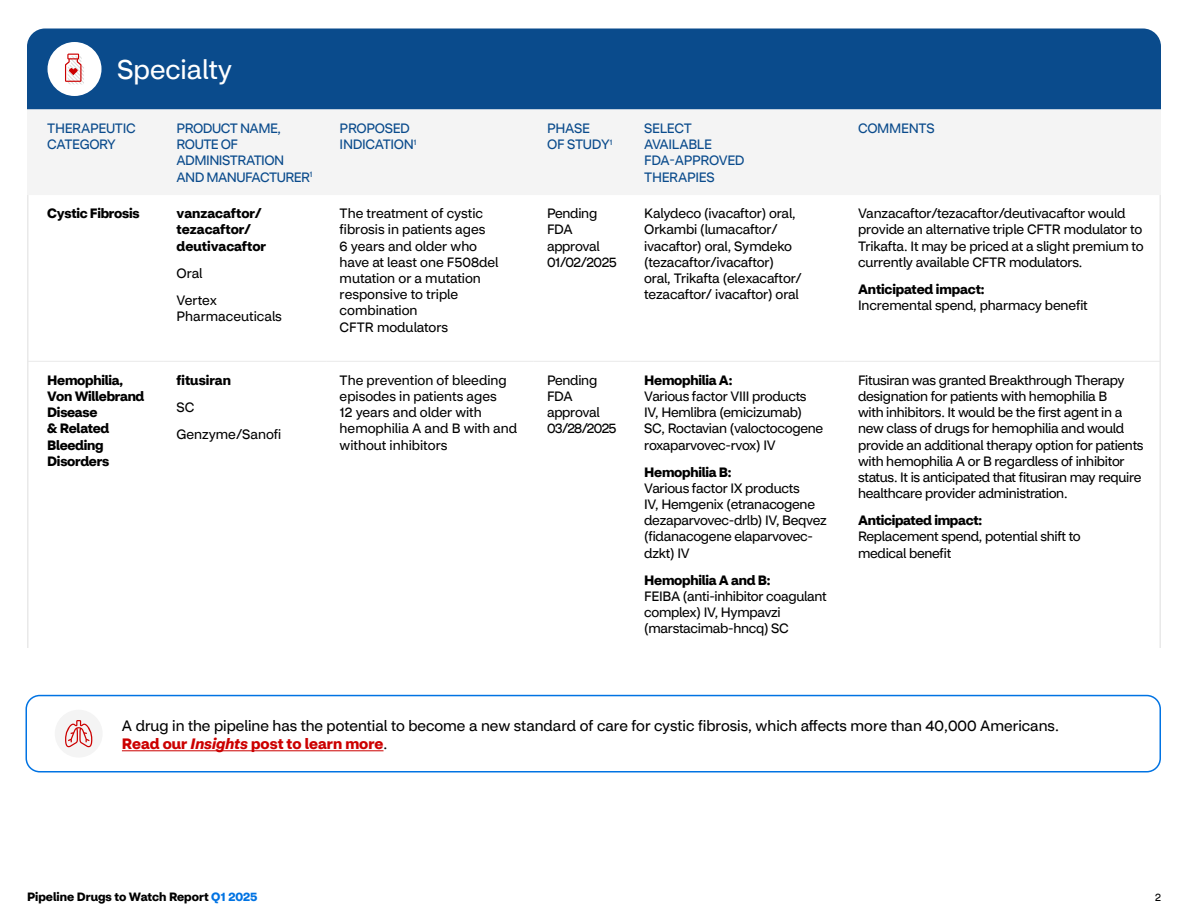
<style>
.page{position:relative;width:1188px;height:918px;background:#fff}
.page>*{position:absolute;margin:0;border:0;box-sizing:border-box;transform-origin:0 0}
.Pg_Header{font:27px "CVS Health Sans";color:#fff}
.TBody{font:15px/18px "CVS Health Sans";color:#000}
.TBody-2{font:13.5px/16.2px "CVS Health Sans";letter-spacing:-.02em;color:#000}
.TBody-3{font:13.5px/16.2px "CVS Health Sans";color:#000}
.THeader{font:13.5px/16.2px "CVS Health Sans";letter-spacing:-.025em;color:#0a4b8c}
.TBody-4{font:700 13.5px/16.2px "CVS Health Sans";letter-spacing:-.02em;color:#000}
.TBody-5{font:700 13.5px/16.2px "CVS Health Sans";color:#000}
.t1{font:700 12px "CVS Health Sans";color:#000}
.t2{font:10.5px "CVS Health Sans";color:#000}
.s1{font-weight:700}
.s2{font-weight:700;color:#c00}
.s3{font-weight:700;font-style:italic;color:#c00}
.s4{color:#0073e3}
</style>
<div class="page">
<div style="left:27px;top:28px;width:1134px;height:82px;background:#0a4b8c"></div>
<div style="left:48px;top:42px;width:54px;height:54px;background:#fff;border-radius:50%"></div>
<svg style="left:65px;top:54px;width:19px;height:30px"></svg>
<div style="left:27px;top:110px;width:1134px;height:85px;background:#f4f4f4"></div>
<hr style="left:27px;top:361px;width:136px;height:1px;background:#e9e9e9">
<hr style="left:163px;top:361px;width:163px;height:1px;background:#e9e9e9">
<hr style="left:326px;top:361px;width:208px;height:1px;background:#e9e9e9">
<hr style="left:534px;top:361px;width:97px;height:1px;background:#e9e9e9">
<hr style="left:631px;top:361px;width:214px;height:1px;background:#e9e9e9">
<hr style="left:845px;top:361px;width:316px;height:1px;background:#e9e9e9">
<hr style="left:122px;top:750px;width:262px;height:1px;background:#c00">
<div style="left:26px;top:695px;width:1135px;height:77px;border:2px solid #0073e3;border-radius:14px"></div>
<div style="left:55px;top:710px;width:48px;height:48px;background:#f4f4f4;border-radius:50%"></div>
<svg style="left:65px;top:720px;width:28px;height:27px"></svg>
<h2 class="Pg_Header" style="left:117px;top:53px;width:116px">Specialty</h2>
<p class="THeader" style="left:47px;top:120px;width:90px">THERAPEUTIC<br>CATEGORY</p>
<p class="THeader" style="left:177px;top:120px;width:138px">PRODUCT NAME,<br>ROUTE OF<br>ADMINISTRATION<br>AND MANUFACTURER<sup>1</sup></p>
<p class="THeader" style="left:340px;top:120px;width:79px">PROPOSED<br>INDICATION<sup>1</sup></p>
<p class="THeader" style="left:547px;top:120px;width:67px">PHASE<br>OF STUDY<sup>1</sup></p>
<p class="THeader" style="left:644px;top:120px;width:102px">SELECT<br>AVAILABLE<br>FDA-APPROVED<br>THERAPIES</p>
<p class="THeader" style="left:858px;top:120px;width:78px">COMMENTS</p>
<p class="TBody-4" style="left:47px;top:205px;width:94px">Cystic Fibrosis</p>
<p class="TBody-5" style="left:177px;top:205px;width:91px">vanzacaftor/ tezacaftor/ deutivacaftor</p>
<p class="TBody-2" style="left:177px;top:265px;width:28px">Oral</p>
<p class="TBody-3" style="left:177px;top:292px;width:107px">Vertex<br>Pharmaceuticals</p>
<p class="TBody-3" style="left:340px;top:205px;width:160px">The treatment of cystic fibrosis in patients ages<br>6 years and older who have at least one F508del mutation or a mutation responsive to triple combination<br>CFTR modulators</p>
<p class="TBody-2" style="left:547px;top:205px;width:71px">Pending<br>FDA approval<br>01/02/2025</p>
<p class="TBody-2" style="left:644px;top:205px;width:159px">Kalydeco (ivacaftor) oral,<br>Orkambi (lumacaftor/ ivacaftor) oral, Symdeko (tezacaftor/ivacaftor) oral, Trikafta (elexacaftor/ tezacaftor/ ivacaftor) oral</p>
<p class="TBody-2" style="left:858px;top:205px;width:287px">Vanzacaftor/tezacaftor/deutivacaftor would provide an alternative triple CFTR modulator to Trikafta. It may be priced at a slight premium to currently available CFTR modulators.</p>
<p class="TBody-2" style="left:858px;top:281px;width:231px"><span class="s1">Anticipated impact:<br></span>Incremental spend, pharmacy benefit</p>
<p class="TBody-4" style="left:47px;top:372px;width:99px">Hemophilia,<br>Von Willebrand<br>Disease<br>&amp; Related<br>Bleeding<br>Disorders</p>
<p class="TBody-5" style="left:177px;top:372px;width:56px">fitusiran</p>
<p class="TBody-2" style="left:177px;top:399px;width:19px">SC</p>
<p class="TBody-3" style="left:177px;top:426px;width:106px">Genzyme/Sanofi</p>
<p class="TBody-3" style="left:340px;top:372px;width:179px">The prevention of bleeding episodes in patients ages<br>12 years and older with hemophilia A and B with and without inhibitors</p>
<p class="TBody-2" style="left:547px;top:372px;width:71px">Pending<br>FDA approval<br>03/28/2025</p>
<p class="TBody-2" style="left:644px;top:372px;width:181px"><span class="s1">Hemophilia A:<br></span>Various factor VIII products<br>IV, Hemlibra (emicizumab)<br>SC, Roctavian (valoctocogene roxaparvovec-rvox) IV</p>
<p class="TBody-2" style="left:644px;top:464px;width:184px"><span class="s1">Hemophilia B:<br></span>Various factor IX products<br>IV, Hemgenix (etranacogene dezaparvovec-drlb) IV, Beqvez (fidanacogene elaparvovec&shy;dzkt) IV</p>
<p class="TBody-2" style="left:644px;top:572px;width:184px"><span class="s1">Hemophilia A and B:<br></span>FEIBA (anti-inhibitor coagulant complex) IV, Hympavzi (marstacimab-hncq) SC</p>
<p class="TBody-2" style="left:858px;top:372px;width:287px">Fitusiran was granted Breakthrough Therapy designation for patients with hemophilia B<br>with inhibitors. It would be the first agent in a new class of drugs for hemophilia and would provide an additional therapy option for patients with hemophilia A or B regardless of inhibitor status. It is anticipated that fitusiran may require healthcare provider administration.</p>
<p class="TBody-2" style="left:858px;top:512px;width:224px"><span class="s1">Anticipated impact:<br></span>Replacement spend, potential shift to medical benefit</p>
<p class="TBody" style="left:122px;top:717px;width:939px">A drug in the pipeline has the potential to become a new standard of care for cystic fibrosis, which affects more than 40,000 Americans.<br><span class="s2">Read our</span> <span class="s3">Insights</span> <span class="s2">post to learn more</span>.</p>
<p class="t1" style="left:27px;top:889px;width:232px">Pipeline Drugs to Watch Report <span class="s4">Q1 2025</span></p>
<p class="t2" style="left:1155px;top:891px;width:7px">2</p>
</div>
